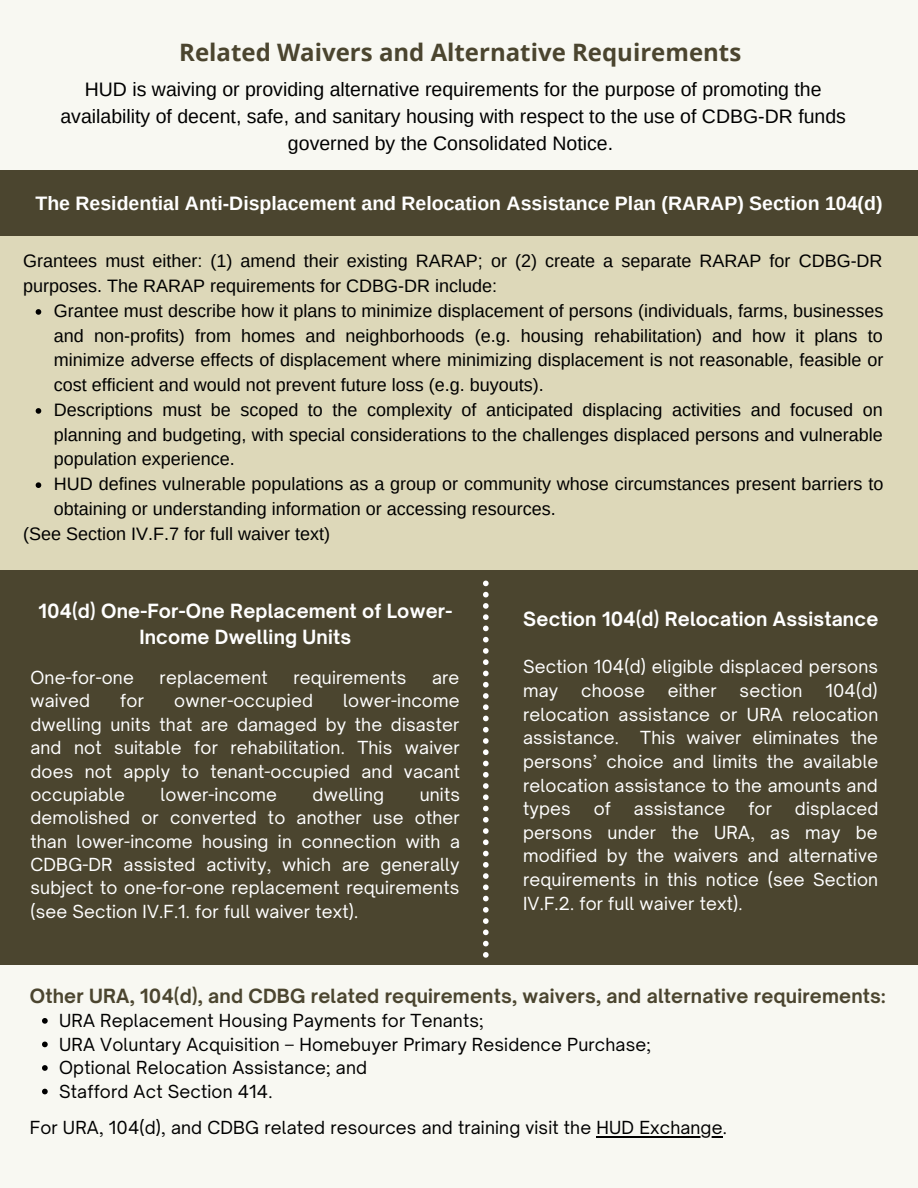
<style>
.page{position:relative;width:918px;height:1188px;background:#f8f8f2}
.page>*{position:absolute;margin:0;border:0;box-sizing:border-box;transform-origin:0 0}
.t1{font:700 24px "Open Sans";color:#4b452f}
.t2{font:19.5px/27px "Arimo";color:#000;text-align:center}
.t3{font:700 19.5px "Arimo";color:#fff}
.t4{font:700 18.75px/25.5px "Open Sauce One";letter-spacing:.01em;color:#fff;text-align:center}
.t5{font:700 18.75px "Open Sauce One";letter-spacing:.01em;color:#4b452f}
.t6{font:18px/24.8px "Arimo";color:#000;text-align:justify}
.t7{font:17.25px/23.7px "Open Sauce One";letter-spacing:.01em;color:#fff;text-align:justify}
.t8{font:17.25px "Open Sauce One";letter-spacing:.01em;color:#000}
</style>
<div class="page">
<div style="left:0;top:236px;width:918px;height:334px;background:#ddd8b9"></div>
<svg style="left:36px;top:309px;width:5px;height:6px"></svg>
<svg style="left:36px;top:408px;width:5px;height:6px"></svg>
<svg style="left:36px;top:482px;width:5px;height:6px"></svg>
<div style="left:0;top:570px;width:918px;height:395px;background:#4b452f"></div>
<svg style="left:483px;top:581px;width:6px;height:377px"></svg>
<div style="left:0;top:171px;width:918px;height:65px;background:#4b452f"></div>
<svg style="left:42px;top:1018px;width:6px;height:6px"></svg>
<svg style="left:42px;top:1042px;width:6px;height:5px"></svg>
<svg style="left:42px;top:1065px;width:6px;height:6px"></svg>
<svg style="left:42px;top:1089px;width:6px;height:5px"></svg>
<hr style="left:596px;top:1136px;width:127px;height:1px;background:#000">
<p class="t1" style="left:179px;top:35px;width:564px">Related Waivers and Alternative Requirements</p>
<p class="t2" style="left:60px;top:76px;width:787px">HUD is waiving or providing alternative requirements for the purpose of promoting the availability of decent, safe, and sanitary housing with respect to the use of CDBG-DR funds governed by the Consolidated Notice.</p>
<p class="t3" style="left:35px;top:193px;width:849px">The Residential Anti-Displacement and Relocation Assistance Plan (RARAP) Section 104(d)</p>
<p class="t6" style="left:23px;top:249px;width:861px">Grantees must either: (1) amend their existing RARAP; or (2) create a separate RARAP for CDBG-DR purposes. The RARAP requirements for CDBG-DR include:</p>
<p class="t6" style="left:54px;top:298px;width:831px">Grantee must describe how it plans to minimize displacement of persons (individuals, farms, businesses and non-profits) from homes and neighborhoods (e.g. housing rehabilitation) and how it plans to minimize adverse effects of displacement where minimizing displacement is not reasonable, feasible or cost efficient and would not prevent future loss (e.g. buyouts).</p>
<p class="t6" style="left:54px;top:397px;width:830px">Descriptions must be scoped to the complexity of anticipated displacing activities and focused on planning and budgeting, with special considerations to the challenges displaced persons and vulnerable population experience.</p>
<p class="t6" style="left:54px;top:472px;width:831px">HUD defines vulnerable populations as a group or community whose circumstances present barriers to obtaining or understanding information or accessing resources.</p>
<p class="t6" style="left:23px;top:521px;width:308px">(See Section IV.F.7 for full waiver text)</p>
<p class="t4" style="left:38px;top:598px;width:415px">104(d) One-For-One Replacement of Lower-<br>Income Dwelling Units</p>
<p class="t7" style="left:30px;top:666px;width:105px">One-for-one</p>
<p class="t7" style="left:160px;top:666px;width:110px">replacement</p>
<p class="t7" style="left:293px;top:666px;width:114px">requirements</p>
<p class="t7" style="left:432px;top:666px;width:29px">are</p>
<p class="t7" style="left:30px;top:689px;width:61px">waived</p>
<p class="t7" style="left:120px;top:689px;width:25px">for</p>
<p class="t7" style="left:174px;top:689px;width:140px">owner-occupied</p>
<p class="t7" style="left:30px;top:689px;width:431px;text-indent:313px">lower-income dwelling units that are damaged by the disaster and not suitable for rehabilitation. This waiver does not apply to tenant-occupied and vacant occupiable</p>
<p class="t7" style="left:30px;top:783px;width:431px;text-indent:389px">units demolished or converted to another use other than lower-income housing in connection with a CDBG-DR assisted activity, which are generally subject to one-for-one replacement requirements (see Section IV.F.1. for full waiver text).</p>
<p class="t7" style="left:161px;top:783px;width:118px">lower-income</p>
<p class="t7" style="left:313px;top:783px;width:73px">dwelling</p>
<p class="t4" style="left:523px;top:606px;width:357px">Section 104(d) Relocation Assistance</p>
<p class="t7" style="left:523px;top:655px;width:357px">Section 104(d) eligible displaced persons may</p>
<p class="t7" style="left:523px;top:679px;width:357px;text-indent:302px">104(d) relocation assistance or URA relocation assistance. This waiver eliminates the persons’ choice and limits the available relocation assistance to the amounts and types</p>
<p class="t7" style="left:581px;top:679px;width:65px">choose</p>
<p class="t7" style="left:668px;top:679px;width:50px">either</p>
<p class="t7" style="left:740px;top:679px;width:64px">section</p>
<p class="t7" style="left:523px;top:797px;width:357px;text-indent:272px">displaced persons under the URA, as may be modified by the waivers and alternative requirements in this notice (see Section IV.F.2. for full waiver text).</p>
<p class="t7" style="left:594px;top:797px;width:19px">of</p>
<p class="t7" style="left:634px;top:797px;width:93px">assistance</p>
<p class="t7" style="left:748px;top:797px;width:25px">for</p>
<p class="t5" style="left:30px;top:985px;width:857px">Other URA, 104(d), and CDBG related requirements, waivers, and alternative requirements:</p>
<p class="t8" style="left:59px;top:1010px;width:426px">URA Replacement Housing Payments for Tenants;</p>
<p class="t8" style="left:59px;top:1033px;width:594px">URA Voluntary Acquisition – Homebuyer Primary Residence Purchase;</p>
<p class="t8" style="left:59px;top:1057px;width:309px">Optional Relocation Assistance; and</p>
<p class="t8" style="left:59px;top:1080px;width:215px">Stafford Act Section 414.</p>
<p class="t8" style="left:30px;top:1117px;width:699px">For URA, 104(d), and CDBG related resources and training visit the HUD Exchange.</p>
</div>
